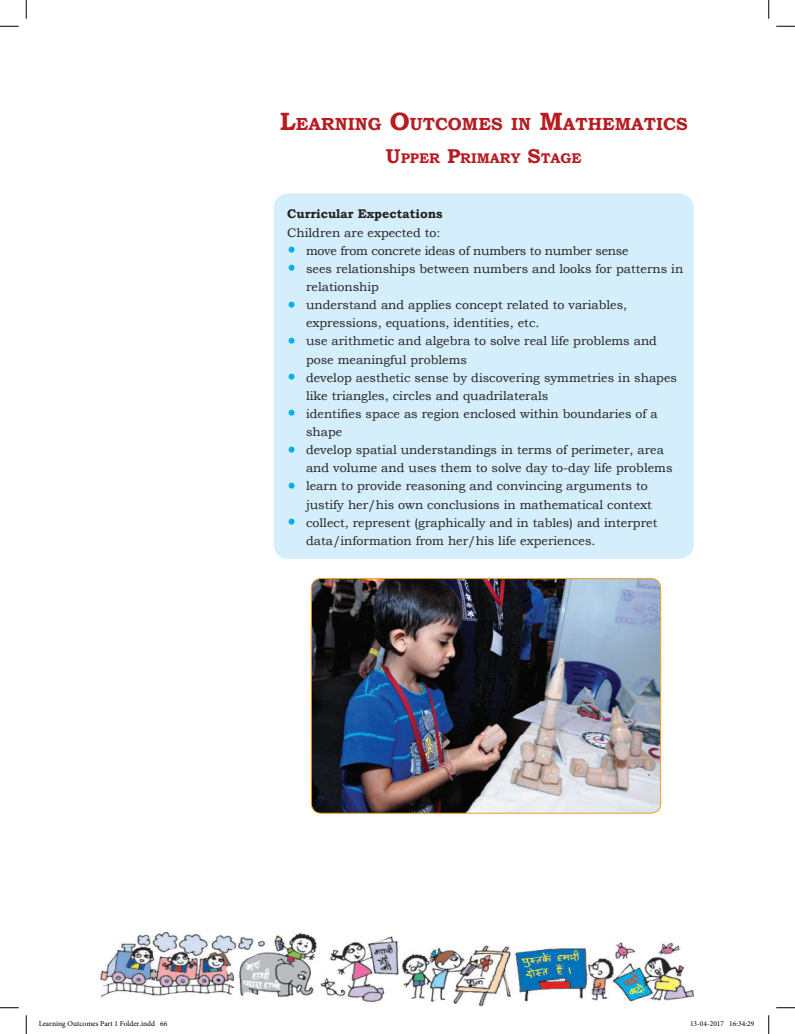
<style>
.page{position:relative;width:795px;height:1034px;background:#fff}
.page>*{position:absolute;margin:0;border:0;box-sizing:border-box;transform-origin:0 0}
.t1{font:700 17.5px "Bookman Old Style";color:#b61c20}
.t2{font:700 14px "Bookman Old Style";color:#b61c20}
.t3{font:12.5px/18.1px "Bookman Old Style";color:#231f20}
.t4{font:700 12.5px "Bookman Old Style";color:#231f20}
.t5{font:7.5px "Minion Pro";color:#000}
.s1{font-size:25px}
.s2{font-size:20px}
</style>
<div class="page">
<img style="left:101px;top:931px;width:593px;height:75px">
<div style="left:274px;top:193px;width:420px;height:366px;background:#d4effb;border-radius:15px"></div>
<img style="left:311px;top:578px;width:350px;height:235px">
<div style="left:311px;top:578px;width:350px;height:235px;border:1px solid #f09f19;border-radius:10px"></div>
<svg style="left:0;top:25px;width:19px;height:2px"></svg>
<svg style="left:776px;top:25px;width:19px;height:2px"></svg>
<svg style="left:0;top:1007px;width:19px;height:1px"></svg>
<svg style="left:776px;top:1007px;width:19px;height:1px"></svg>
<svg style="left:25px;top:0;width:2px;height:19px"></svg>
<svg style="left:25px;top:1015px;width:2px;height:18px"></svg>
<svg style="left:768px;top:0;width:2px;height:19px"></svg>
<svg style="left:768px;top:1015px;width:2px;height:18px"></svg>
<h1 class="t1" style="left:280px;top:111px;width:409px"><span class="s1">L</span>EARNING <span class="s1">O</span>UTCOMES IN <span class="s1">M</span>ATHEMATICS</h1>
<p class="t2" style="left:386px;top:148px;width:197px"><span class="s2">U</span>PPER <span class="s2">P</span>RIMARY <span class="s2">S</span>TAGE</p>
<p class="t4" style="left:287px;top:204px;width:157px">Curricular Expectations</p>
<p class="t3" style="left:306px;top:223px;width:379px;text-indent:-19px">Children are expected to:<br>move from concrete ideas of numbers to number sense<br>sees relationships between numbers and looks for patterns in relationship<br>understand and applies concept related to variables, expressions, equations, identities, etc.<br>use arithmetic and algebra to solve real life problems and pose meaningful problems<br>develop aesthetic sense by discovering symmetries in shapes like triangles, circles and quadrilaterals<br>identifies space as region enclosed within boundaries of a shape<br>develop spatial understandings in terms of perimeter, area and volume and uses them to solve day to-day life problems learn to provide reasoning and convincing arguments to justify her/his own conclusions in mathematical context collect, represent (graphically and in tables) and interpret data/information from her/his life experiences.</p>
<p class="t5" style="left:39px;top:1019px;width:130px">Learning Outcomes Part 1 Folder.indd 66</p>
<p class="t5" style="left:690px;top:1019px;width:66px">13-04-2017 16:34:29</p>
</div>
